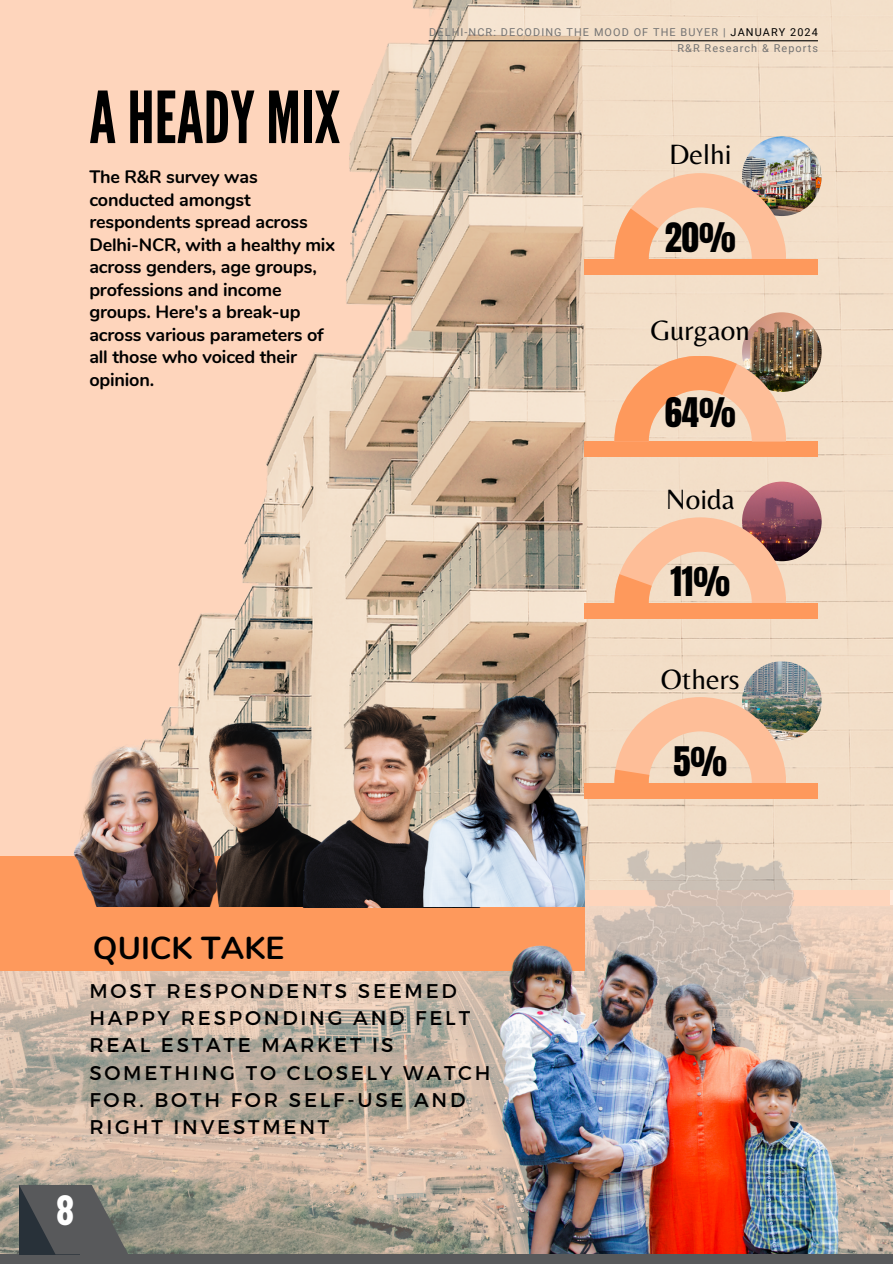
<style>
.page{position:relative;width:893px;height:1264px;background:#fff}
.page>*{position:absolute;margin:0;border:0;box-sizing:border-box;transform-origin:0 0}
.t1{font:71.55px "League Gothic";color:#000}
.t2{font:700 41.1px "Barlow Condensed";color:#fff}
.t3{font:34.65px "Anton";color:#000}
.t4{font:700 31.65px "Nunito";color:#000}
.t5{font:29.1px "Belleza";color:#000}
.t6{font:19.8px/27px "Montserrat";letter-spacing:.14em;color:#000}
.t7{font:700 18px/22.5px "Nunito";letter-spacing:-.01em;color:#000}
.t8{font:10.8px "Roboto";letter-spacing:.1em;color:#737373}
.s1{color:#000}
</style>
<div class="page">
<img style="left:0;top:905px;width:892px;height:349px">
<img style="left:0;top:0;width:892px;height:889px">
<div style="left:0;top:856px;width:584px;height:115px;background:#fe995c"></div>
<img style="left:46px;top:740px;width:108px;height:166px">
<div style="left:584px;top:441px;width:233px;height:16px;background:#fe995c"></div>
<div style="left:584px;top:259px;width:233px;height:15px;background:#fe995c"></div>
<img style="left:742px;top:136px;width:79px;height:80px;border-radius:50%">
<svg style="left:614px;top:173px;width:172px;height:86px;background:#f0c2a3"></svg>
<img style="left:742px;top:312px;width:79px;height:80px;border-radius:50%">
<svg style="left:614px;top:356px;width:172px;height:85px;background:#ecb791"></svg>
<img style="left:742px;top:481px;width:79px;height:80px;border-radius:50%">
<svg style="left:614px;top:517px;width:172px;height:86px;background:#ebbca0"></svg>
<img style="left:742px;top:661px;width:79px;height:80px;border-radius:50%">
<svg style="left:614px;top:697px;width:172px;height:86px;background:#ecc4a6"></svg>
<div style="left:584px;top:603px;width:233px;height:15px;background:#fe995c"></div>
<div style="left:584px;top:783px;width:233px;height:15px;background:#fe995c"></div>
<img style="left:154px;top:710px;width:137px;height:196px">
<img style="left:291px;top:674px;width:127px;height:233px">
<img style="left:418px;top:674px;width:166px;height:233px">
<img style="left:584px;top:823px;width:238px;height:107px">
<img style="left:426px;top:930px;width:464px;height:324px">
<div style="left:0;top:1254px;width:892px;height:9px;background:#58595b"></div>
<svg style="left:19px;top:1184px;width:109px;height:70px;background:#585b5b"></svg>
<hr style="left:428px;top:40px;width:389px;height:1px;background:#000">
<p class="t1" style="left:89px;top:76px;width:252px">A HEADY MIX</p>
<p class="t7" style="left:89px;top:166px;width:247px">The R&amp;R survey was conducted amongst respondents spread across<br>Delhi-NCR, with a healthy mix across genders, age groups, professions and income groups. Here's a break-up across various parameters of all those who voiced their opinion.</p>
<p class="t8" style="left:429px;top:26px;width:390px">DELHI-NCR: DECODING THE MOOD OF THE BUYER | <span class="s1">JANUARY 2024</span></p>
<p class="t8" style="left:677px;top:42px;width:142px">R&amp;R Research &amp; Reports</p>
<p class="t5" style="left:669px;top:137px;width:64px">Delhi</p>
<p class="t3" style="left:664px;top:213px;width:72px">20%</p>
<p class="t5" style="left:650px;top:313px;width:101px">Gurgaon</p>
<p class="t3" style="left:664px;top:387px;width:72px">64%</p>
<p class="t5" style="left:666px;top:482px;width:70px">Noida</p>
<p class="t3" style="left:670px;top:557px;width:61px">11%</p>
<p class="t5" style="left:660px;top:661px;width:81px">Others</p>
<p class="t3" style="left:673px;top:736px;width:55px">5%</p>
<p class="t4" style="left:93px;top:927px;width:193px">QUICK TAKE</p>
<p class="t6" style="left:89px;top:976px;width:403px">MOST RESPONDENTS SEEMED<br>HAPPY RESPONDING AND FELT<br>REAL ESTATE MARKET IS<br>SOMETHING TO CLOSELY WATCH<br>FOR. BOTH FOR SELF-USE AND<br>RIGHT INVESTMENT</p>
<p class="t2" style="left:56px;top:1183px;width:20px">8</p>
</div>
